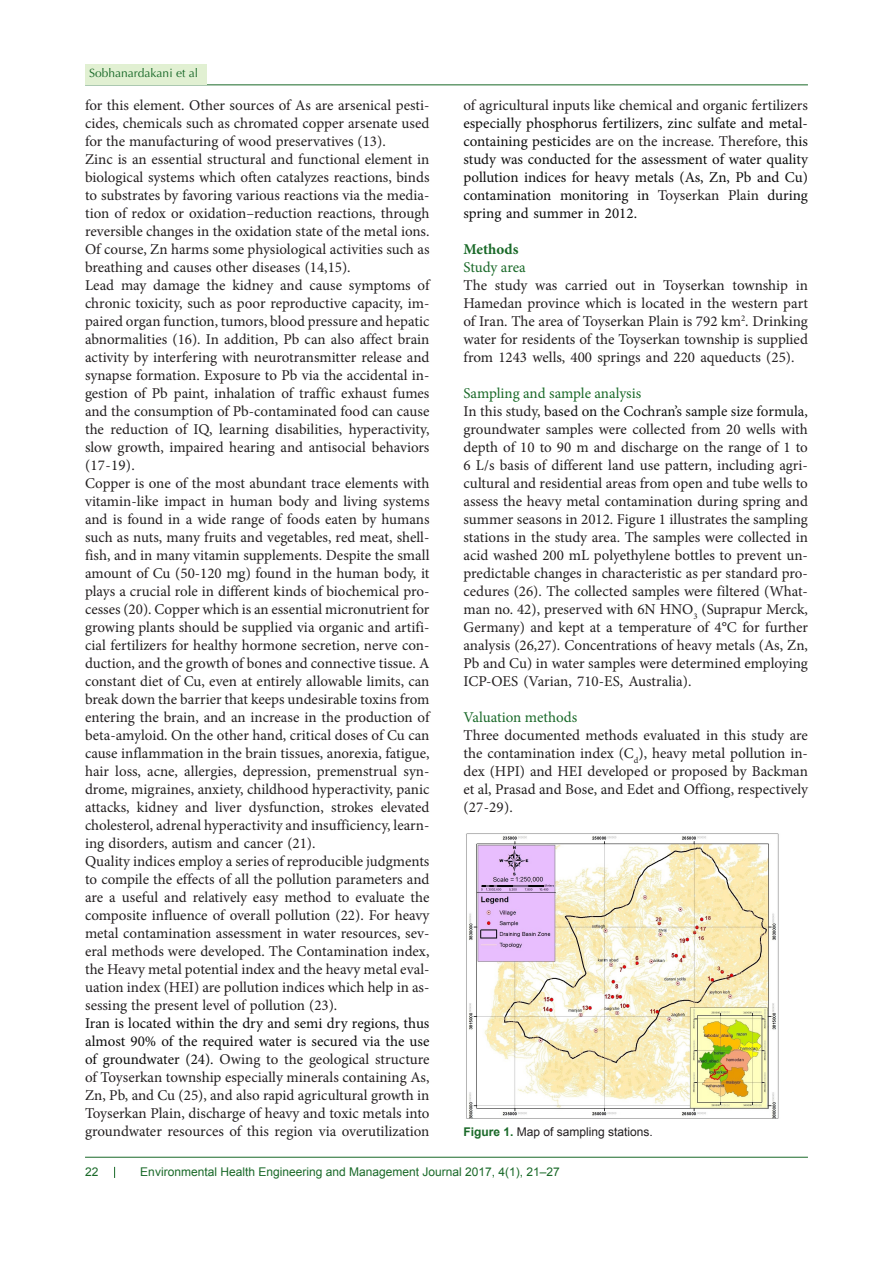
<style>
.page{position:relative;width:893px;height:1263px;background:#fff}
.page>*{position:absolute;margin:0;border:0;box-sizing:border-box;transform-origin:0 0}
.heading_3{font:15px/18px "Minion Pro";color:#231f20;text-align:justify}
.t1{font:15px/18px "Minion Pro";color:#0d0d0d;text-align:justify}
.t2{font:15px "Minion Pro";letter-spacing:-.005em;color:#196928}
.t3{font:700 15px "Minion Pro";color:#196928}
.t4{font:12px "Arial";color:#196928}
.t5{font:12px "Arial";color:#231f20}
.t6{font:12px "Optima LT Std";color:#196928}
.s1{color:#0d0d0d}
.s2{color:#231f20}
.s3{color:#131413}
.s4{font-weight:700;color:#196928}
</style>
<div class="page">
<hr style="left:85px;top:85px;width:723px;height:1px;background:#196928">
<div style="left:85px;top:64px;width:122px;height:20px;background:#e1f0d2"></div>
<hr style="left:85px;top:1157px;width:723px;height:1px;background:#196928">
<img style="left:466px;top:833px;width:313px;height:286px">
<p class="t6" style="left:89px;top:66px;width:110px">Sobhanardakani et al</p>
<p class="heading_3" style="left:85px;top:96px;width:346px">for this element. Other sources of As are arsenical pesti&shy;cides, chemicals such as chromated copper arsenate used for the manufacturing of wood preservatives (13).</p>
<p class="heading_3" style="left:85px;top:150px;width:346px">Zinc is an essential structural and functional element in biological systems which often catalyzes reactions, binds to substrates by favoring various reactions via the media&shy;tion of redox or oxidation–reduction reactions, through reversible changes in the oxidation state of the metal ions.<br>Of course, Zn harms some physiological activities such as breathing and causes other diseases (14,15).</p>
<p class="heading_3" style="left:85px;top:276px;width:346px">Lead may damage the kidney and cause symptoms of chronic toxicity, such as poor reproductive capacity, im&shy;paired organ function, tumors, blood pressure and hepatic abnormalities (16). In addition, Pb can also affect brain activity by interfering with neurotransmitter release and synapse formation. Exposure to Pb via the accidental in&shy;gestion of Pb paint, inhalation of traffic exhaust fumes and the consumption of Pb-contaminated food can cause the reduction of IQ, learning disabilities, hyperactivity, slow growth, impaired hearing and antisocial behaviors (17-19).</p>
<p class="heading_3" style="left:85px;top:474px;width:346px">Copper is one of the most abundant trace elements with vitamin-like impact in human body and living systems and is found in a wide range of foods eaten by humans such as nuts, many fruits and vegetables, red meat, shell&shy;fish, and in many vitamin supplements. Despite the small amount of Cu (50-120 mg) found in the human body, it plays a crucial role in different kinds of biochemical pro&shy;cesses (20). Copper which is an essential micronutrient for growing plants should be supplied via organic and artifi&shy;cial fertilizers for healthy hormone secretion, nerve con&shy;duction, and the growth of bones and connective tissue. A constant diet of Cu, even at entirely allowable limits, can break down the barrier that keeps undesirable toxins from entering the brain, and an increase in the production of beta-amyloid. On the other hand, critical doses of Cu can cause inflammation in the brain tissues, anorexia, fatigue, hair loss, acne, allergies, depression, premenstrual syn&shy;drome, migraines, anxiety, childhood hyperactivity, panic attacks, kidney and liver dysfunction, strokes elevated cholesterol, adrenal hyperactivity and insufficiency, learn&shy;ing disorders, autism and cancer (21).</p>
<p class="heading_3" style="left:85px;top:852px;width:346px">Quality indices employ a series of reproducible judgments to compile the effects of all the pollution parameters and are a useful and relatively easy method to evaluate the composite influence of overall pollution (22). For heavy metal contamination assessment in water resources, sev&shy;eral methods were developed. The Contamination index, the Heavy metal potential index and the heavy metal eval&shy;uation index (HEI) are pollution indices which help in as&shy;sessing the present level of pollution (23).</p>
<p class="heading_3" style="left:85px;top:1014px;width:346px"><span class="s1">Iran is located within the dry and semi dry regions, thus almost 90% of the required water is secured via the use of groundwater (24).</span> Owing to the geological structure of Toyserkan township especially minerals containing As, Zn, Pb, and Cu (25), and also rapid agricultural growth in Toyserkan Plain, discharge of heavy and toxic metals into groundwater resources of this region via overutilization</p>
<p class="t1" style="left:463px;top:96px;width:346px"><span class="s2">of agricultural inputs like chemical and organic fertilizers </span>especially phosphorus fertilizers, zinc sulfate and metal&shy;containing pesticides <span class="s2">are on the increase. Therefore, t</span>his study was conducted for the assessment of water quality pollution indices for heavy metals (As, Zn, Pb and Cu) contamination monitoring in <span class="s2">Toyserkan Plain</span> during spring and summer in 2012.</p>
<p class="t3" style="left:463px;top:238px;width:56px">Methods</p>
<p class="t2" style="left:463px;top:257px;width:64px">Study area</p>
<p class="heading_3" style="left:463px;top:276px;width:346px">The study was carried out in Toyserkan township in Hamedan province which is located in the western part of Iran. The area of Toyserkan Plain is 792 km<sup>2</sup>. Drinking water for residents of the Toyserkan township is supplied from 1243 wells, 400 springs and 220 aqueducts (25).</p>
<p class="t2" style="left:463px;top:383px;width:179px">Sampling and sample analysis</p>
<p class="heading_3" style="left:463px;top:402px;width:346px">In this study, <span class="s3">based on the Cochran’s sample size formula, </span>groundwater samples were collected from 20 wells with depth of 10 to 90 m and discharge on the range of 1 to 6 L/s basis of different land use pattern, including agri&shy;cultural and residential areas from open and tube wells to assess the heavy metal contamination during spring and summer seasons in 2012. Figure 1 illustrates the sampling stations in the study area. The samples were collected in acid washed 200 mL polyethylene bottles to prevent un&shy;predictable changes in characteristic as per standard pro&shy;cedures (26). The collected samples were filtered (What&shy;man no. 42), preserved with 6N HNO<sub>3</sub> (Suprapur Merck, Germany) and kept at a temperature of 4°C for further analysis (26,27). Concentrations of heavy metals (As, Zn, Pb and Cu) in water samples were determined employing ICP-OES (Varian, 710-ES, Australia).</p>
<p class="t2" style="left:463px;top:707px;width:115px">Valuation methods</p>
<p class="heading_3" style="left:463px;top:726px;width:346px">Three documented methods evaluated in this study are the contamination index (C<sub>d</sub>), heavy metal pollution in&shy;dex (HPI) and HEI developed or proposed by Backman et al, Prasad and Bose, and Edet and Offiong, respectively (27-29).</p>
<p class="t5" style="left:463px;top:1124px;width:191px"><span class="s4">Figure 1.</span> Map of sampling stations.</p>
<p class="t4" style="left:85px;top:1163px;width:15px">22</p>
<p class="t4" style="left:140px;top:1163px;width:421px">Environmental Health Engineering and Management Journal 2017, 4(1), 21–27</p>
</div>
